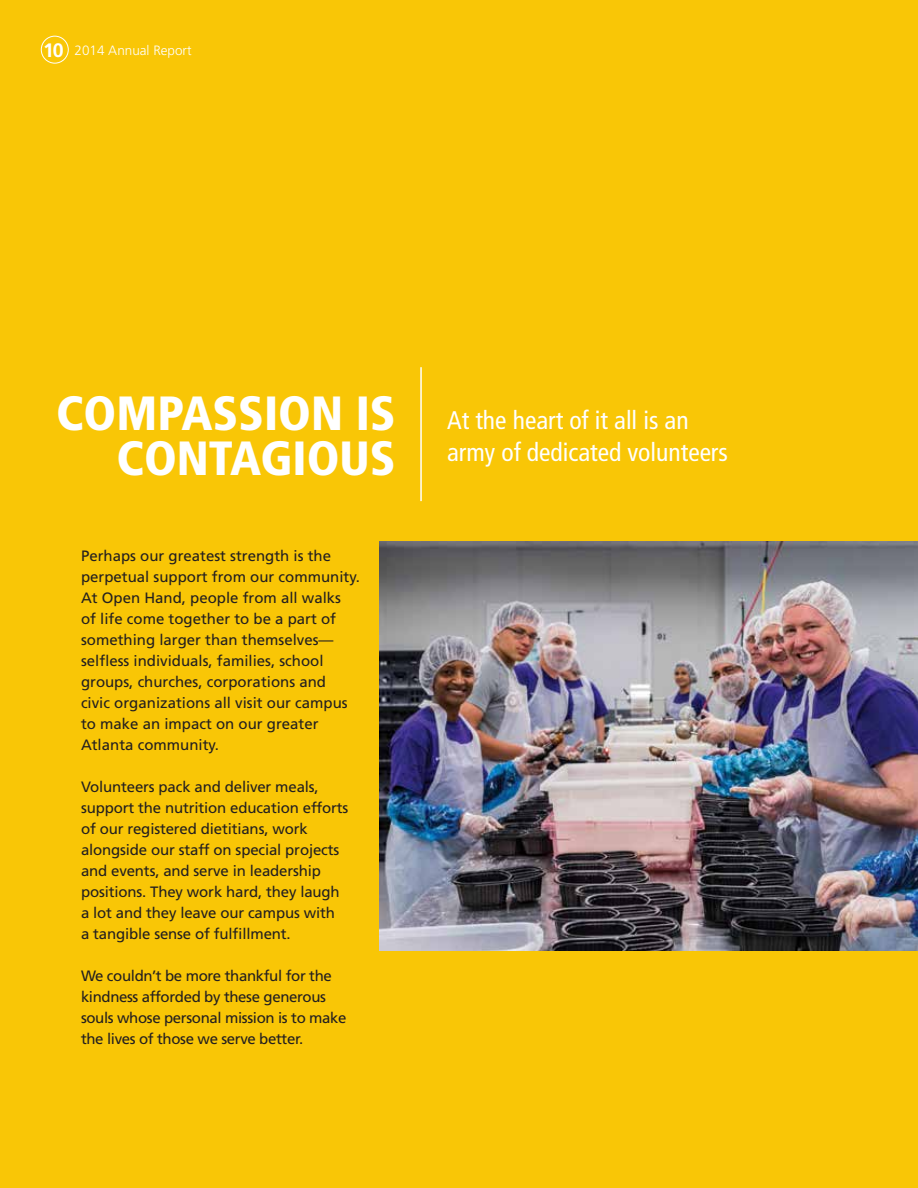
<style>
.page{position:relative;width:918px;height:1188px;background:#f9c606}
.page>*{position:absolute;margin:0;border:0;box-sizing:border-box;transform-origin:0 0}
.t1{font:900 condensed 48px/45px "Frutiger";color:#fff;text-align:right}
.t2{font:condensed 25.5px/31.5px "Frutiger";color:#fff}
.t3{font:15px/21px "Frutiger";letter-spacing:-.01em;color:#231f20}
.t4{font:300 13.5px "Frutiger";color:#fff}
.s1{font-weight:700;font-size:19.5px}
</style>
<div class="page">
<img style="left:380px;top:542px;width:538px;height:408px">
<hr style="left:420px;top:367px;width:2px;height:134px;background:#fff">
<div style="left:41px;top:36px;width:28px;height:28px;border:1px solid #fff;border-radius:50%"></div>
<p class="t4" style="left:43px;top:43px;width:150px"><span class="s1">10</span> 2014 Annual Report</p>
<h1 class="t1" style="left:56px;top:390px;width:341px">COMPASSION IS<br>CONTAGIOUS</h1>
<p class="t3" style="left:81px;top:546px;width:280px">Perhaps our greatest strength is the perpetual support from our community.<br>At Open Hand, people from all walks<br>of life come together to be a part of something larger than themselves— selfless individuals, families, school groups, churches, corporations and<br>civic organizations all visit our campus to make an impact on our greater Atlanta community.</p>
<p class="t3" style="left:81px;top:777px;width:269px">Volunteers pack and deliver meals, support the nutrition education efforts of our registered dietitians, work alongside our staff on special projects and events, and serve in leadership positions. They work hard, they laugh a lot and they leave our campus with<br>a tangible sense of fulfillment.</p>
<p class="t3" style="left:81px;top:966px;width:267px">We couldn’t be more thankful for the kindness afforded by these generous souls whose personal mission is to make the lives of those we serve better.</p>
<h2 class="t2" style="left:447px;top:405px;width:282px">At the heart of it all is an army of dedicated volunteers</h2>
</div>
